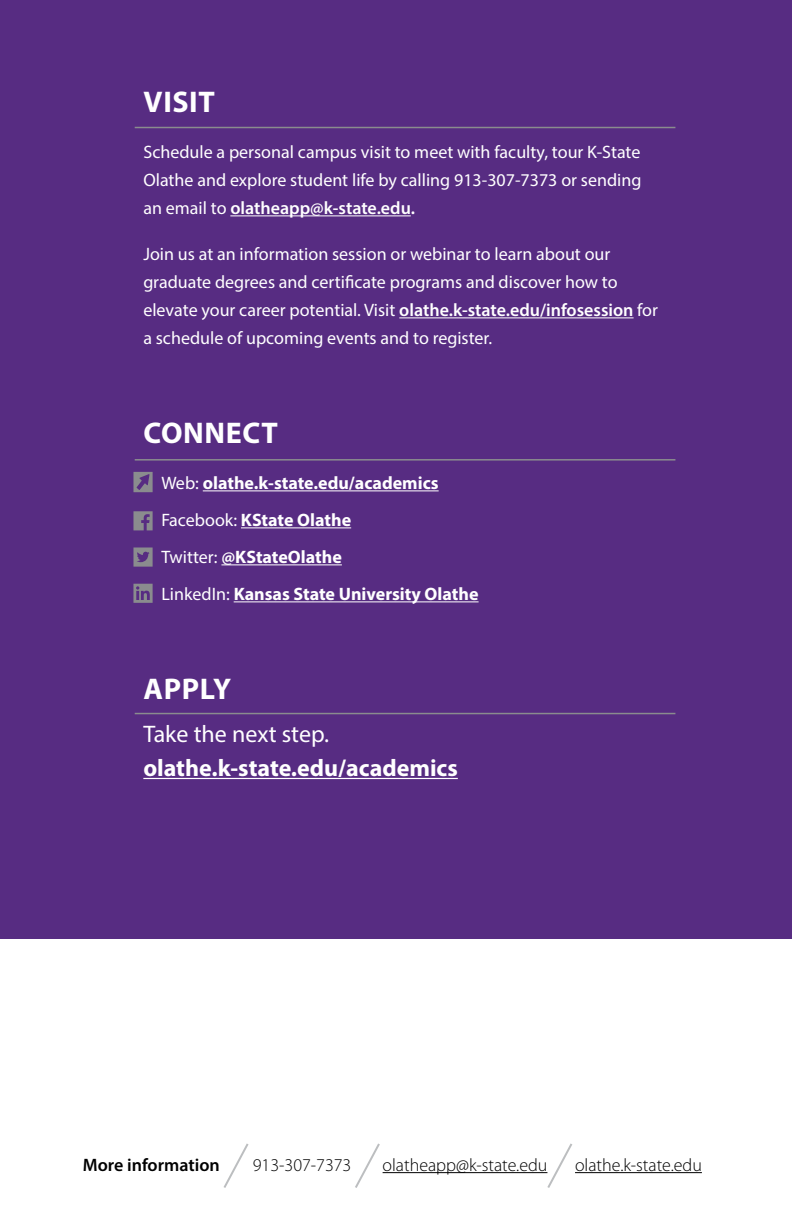
<style>
.page{position:relative;width:792px;height:1224px;background:#fff}
.page>*{position:absolute;margin:0;border:0;box-sizing:border-box;transform-origin:0 0}
.t1{font:700 30px "Myriad Pro";letter-spacing:.02em;color:#fff}
.t2{font:700 24px "Myriad Pro";color:#fff}
.t3{font:24px "Myriad Pro";color:#fff}
.t4{font:18px/28px "Myriad Pro";color:#fff;text-align:justify}
.t5{font:700 18px/37px "Myriad Pro";color:#fff}
.t6{font:300 18px "Myriad Pro";color:#000}
.t7{font:600 18px "Myriad Pro";color:#000}
.s1{font-weight:600}
.s2{font-weight:400}
</style>
<div class="page">
<div style="left:0;top:0;width:792px;height:938px;background:#572c82"></div>
<hr style="left:383px;top:1172px;width:164px;height:1px;background:#000">
<hr style="left:575px;top:1172px;width:127px;height:1px;background:#000">
<svg style="left:223px;top:1143px;width:26px;height:45px"></svg>
<svg style="left:355px;top:1143px;width:25px;height:45px"></svg>
<svg style="left:546px;top:1143px;width:27px;height:45px"></svg>
<hr style="left:230px;top:215px;width:181px;height:1px;background:#fff">
<hr style="left:399px;top:317px;width:235px;height:1px;background:#fff">
<hr style="left:203px;top:490px;width:236px;height:1px;background:#fff">
<hr style="left:241px;top:527px;width:110px;height:1px;background:#fff">
<hr style="left:221px;top:564px;width:121px;height:1px;background:#fff">
<hr style="left:234px;top:601px;width:245px;height:1px;background:#fff">
<hr style="left:143px;top:778px;width:315px;height:1px;background:#fff">
<svg style="left:133px;top:511px;width:20px;height:19px"></svg>
<svg style="left:133px;top:548px;width:20px;height:19px"></svg>
<svg style="left:133px;top:584px;width:20px;height:19px"></svg>
<hr style="left:135px;top:127px;width:540px;height:1px;background:#8a8c8e">
<hr style="left:135px;top:459px;width:540px;height:2px;background:#8a8c8e">
<hr style="left:135px;top:713px;width:540px;height:1px;background:#8a8c8e">
<svg style="left:133px;top:472px;width:20px;height:20px"></svg>
<h1 class="t1" style="left:144px;top:82px;width:73px">VISIT</h1>
<p class="t4" style="left:143px;top:138px;width:500px">Schedule a personal campus visit to meet with faculty, tour K-State Olathe and explore student life by calling 913-307-7373 or sending an email to <span class="s1">olatheapp@k-state.edu.</span></p>
<p class="t4" style="left:143px;top:240px;width:516px;text-align:left">Join us at an information session or webinar to learn about our graduate degrees and certificate programs and discover how to elevate your career potential. Visit <span class="s1">olathe.k-state.edu/infosession</span> for a schedule of upcoming events and to register.</p>
<h1 class="t1" style="left:144px;top:413px;width:136px">CONNECT</h1>
<p class="t5" style="left:161px;top:464px;width:319px"><span class="s2">Web:</span> olathe.k-state.edu/academics<br><span class="s2">Facebook:</span> KState Olathe<br><span class="s2">Twitter:</span> @KStateOlathe<br><span class="s2">LinkedIn:</span> Kansas State University Olathe</p>
<h1 class="t1" style="left:144px;top:669px;width:89px">APPLY</h1>
<h2 class="t3" style="left:143px;top:719px;width:187px">Take the next step.</h2>
<h2 class="t2" style="left:143px;top:752px;width:316px">olathe.k-state.edu/academics</h2>
<p class="t7" style="left:83px;top:1153px;width:139px">More information</p>
<p class="t6" style="left:253px;top:1154px;width:100px">913-307-7373</p>
<p class="t6" style="left:383px;top:1154px;width:166px">olatheapp@k-state.edu</p>
<p class="t6" style="left:575px;top:1154px;width:128px">olathe.k-state.edu</p>
</div>
